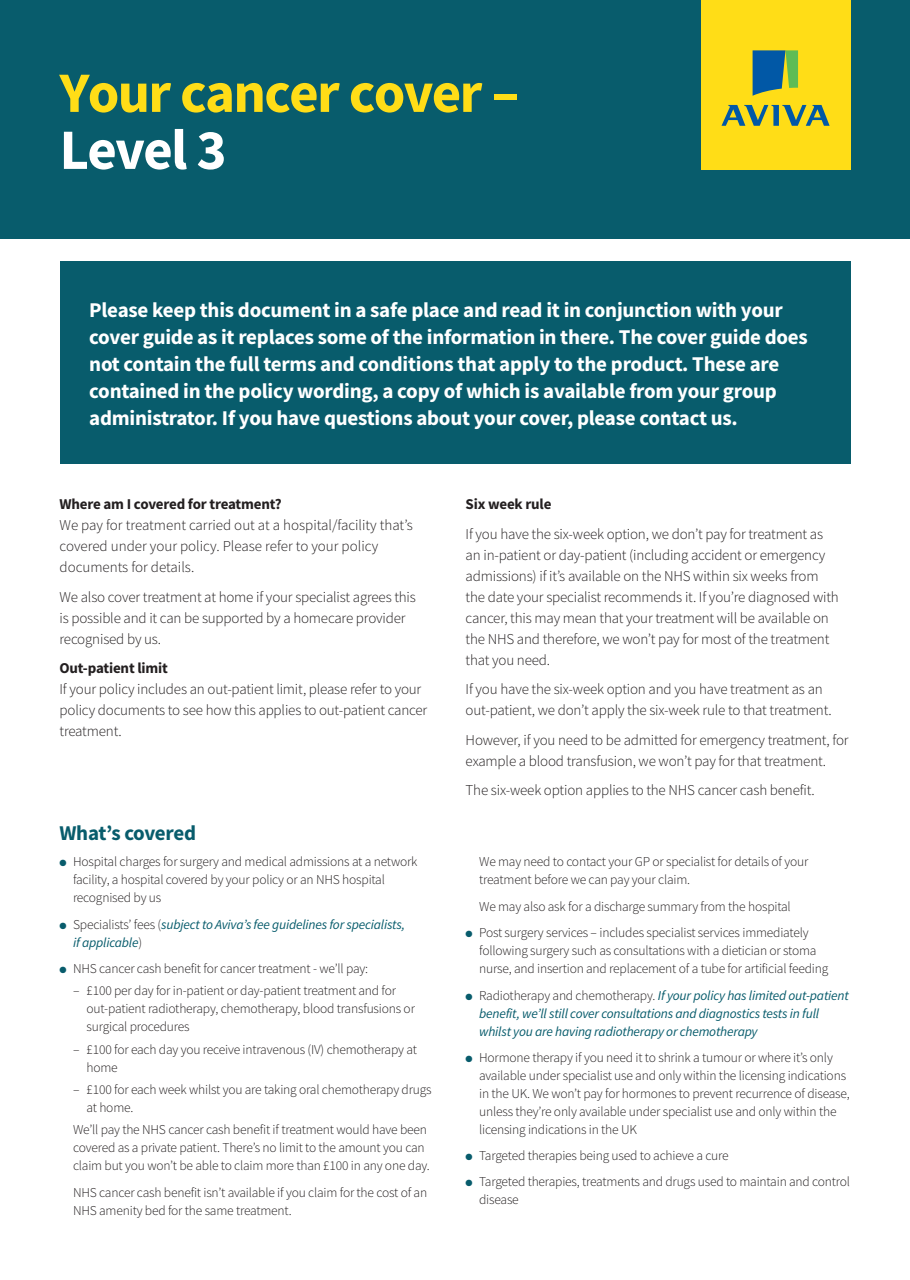
<style>
.page{position:relative;width:910px;height:1280px;background:#fff}
.page>*{position:absolute;margin:0;border:0;box-sizing:border-box;transform-origin:0 0}
.t1{font:700 57px "Source Sans Pro";letter-spacing:-.03em;color:#ffdd17}
.t2{font:700 57px "Source Sans Pro";letter-spacing:-.03em;color:#fff}
.t3{font:700 21px/27px "Source Sans Pro";letter-spacing:-.01em;color:#fff}
.t4{font:700 21px "Source Sans Pro";letter-spacing:-.02em;color:#085c6c}
.t5{font:300 15px/21px "Source Sans Pro";letter-spacing:-.01em;color:#231f20}
.t6{font:700 15px "Source Sans Pro";letter-spacing:-.01em;color:#231f20}
.t7{font:300 13.5px/18px "Source Sans Pro";letter-spacing:-.015em;color:#231f20}
.t8{font:italic 13.5px/18px "Source Sans Pro";letter-spacing:-.015em;color:#085c6c}
.s1{color:#085c6c}
.s2{font-weight:300;font-style:normal;color:#231f20}
</style>
<div class="page">
<div style="left:0;top:0;width:910px;height:239px;background:#085c6c"></div>
<div style="left:701px;top:0;width:149px;height:170px;background:#ffdd17"></div>
<svg style="left:753px;top:50px;width:45px;height:46px"></svg>
<svg style="left:721px;top:105px;width:109px;height:21px"></svg>
<div style="left:60px;top:261px;width:790px;height:203px;background:#085c6c"></div>
<h1 class="t1" style="left:60px;top:54px;width:461px">Your cancer cover –</h1>
<h1 class="t2" style="left:60px;top:111px;width:169px">Level 3</h1>
<p class="t3" style="left:89px;top:296px;width:720px">Please keep this document in a safe place and read it in conjunction with your cover guide as it replaces some of the information in there. The cover guide does not contain the full terms and conditions that apply to the product. These are contained in the policy wording, a copy of which is available from your group administrator. If you have questions about your cover, please contact us.</p>
<p class="t6" style="left:60px;top:494px;width:224px">Where am I covered for treatment?</p>
<p class="t5" style="left:60px;top:515px;width:355px">We pay for treatment carried out at a hospital/facility that’s covered under your policy. Please refer to your policy documents for details.</p>
<p class="t5" style="left:60px;top:586px;width:358px">We also cover treatment at home if your specialist agrees this is possible and it can be supported by a homecare provider recognised by us.</p>
<p class="t6" style="left:60px;top:658px;width:110px">Out-patient limit</p>
<p class="t5" style="left:60px;top:679px;width:369px">If your policy includes an out-patient limit, please refer to your policy documents to see how this applies to out-patient cancer treatment.</p>
<h2 class="t4" style="left:60px;top:818px;width:138px">What’s covered</h2>
<p class="t7" style="left:73px;top:852px;width:346px;text-indent:-14px"><span class="s1">●</span> Hospital charges for surgery and medical admissions at a network facility, a hospital covered by your policy or an NHS hospital recognised by us</p>
<p class="t8" style="left:73px;top:915px;width:333px;text-indent:-14px">● <span class="s2">Specialists’ fees (</span>subject to Aviva’s fee guidelines for specialists, if applicable<span class="s2">)</span></p>
<p class="t7" style="left:60px;top:960px;width:310px"><span class="s1">●</span> NHS cancer cash benefit for cancer treatment - we’ll pay:</p>
<p class="t7" style="left:87px;top:982px;width:330px;text-indent:-14px">– £100 per day for in-patient or day-patient treatment and for out-patient radiotherapy, chemotherapy, blood transfusions or surgical procedures</p>
<p class="t7" style="left:87px;top:1040px;width:332px;text-indent:-14px">– £100 for each day you receive intravenous (IV) chemotherapy at home</p>
<p class="t7" style="left:87px;top:1080px;width:347px;text-indent:-14px">– £100 for each week whilst you are taking oral chemotherapy drugs at home.</p>
<p class="t7" style="left:73px;top:1120px;width:358px">We’ll pay the NHS cancer cash benefit if treatment would have been covered as a private patient. There’s no limit to the amount you can claim but you won’t be able to claim more than £100 in any one day.</p>
<p class="t7" style="left:73px;top:1183px;width:356px">NHS cancer cash benefit isn’t available if you claim for the cost of an<br>NHS amenity bed for the same treatment.</p>
<p class="t6" style="left:466px;top:494px;width:87px">Six week rule</p>
<p class="t5" style="left:466px;top:523px;width:375px">If you have the six-week option, we don’t pay for treatment as an in-patient or day-patient (including accident or emergency admissions) if it’s available on the NHS within six weeks from the date your specialist recommends it. If you’re diagnosed with cancer, this may mean that your treatment will be available on the NHS and therefore, we won’t pay for most of the treatment that you need.</p>
<p class="t5" style="left:466px;top:679px;width:368px">If you have the six-week option and you have treatment as an out-patient, we don’t apply the six-week rule to that treatment.</p>
<p class="t5" style="left:466px;top:729px;width:385px">However, if you need to be admitted for emergency treatment, for example a blood transfusion, we won’t pay for that treatment.</p>
<p class="t5" style="left:466px;top:780px;width:351px">The six-week option applies to the NHS cancer cash benefit.</p>
<p class="t7" style="left:479px;top:852px;width:331px">We may need to contact your GP or specialist for details of your treatment before we can pay your claim.</p>
<p class="t7" style="left:479px;top:897px;width:313px">We may also ask for a discharge summary from the hospital</p>
<p class="t7" style="left:479px;top:924px;width:351px;text-indent:-14px"><span class="s1">●</span> Post surgery services – includes specialist services immediately following surgery such as consultations with a dietician or stoma nurse, and insertion and replacement of a tube for artificial feeding</p>
<p class="t8" style="left:479px;top:986px;width:371px;text-indent:-14px">● <span class="s2">Radiotherapy and chemotherapy.</span> If your policy has limited out-patient benefit, we’ll still cover consultations and diagnostics tests in full whilst you are having radiotherapy or chemotherapy</p>
<p class="t7" style="left:479px;top:1049px;width:372px;text-indent:-14px"><span class="s1">●</span> Hormone therapy if you need it to shrink a tumour or where it’s only available under specialist use and only within the licensing indications in the UK. We won’t pay for hormones to prevent recurrence of disease, unless they’re only available under specialist use and only within the licensing indications in the UK</p>
<p class="t7" style="left:466px;top:1146px;width:265px"><span class="s1">●</span> Targeted therapies being used to achieve a cure</p>
<p class="t7" style="left:479px;top:1172px;width:372px;text-indent:-14px"><span class="s1">●</span> Targeted therapies, treatments and drugs used to maintain and control disease</p>
</div>
